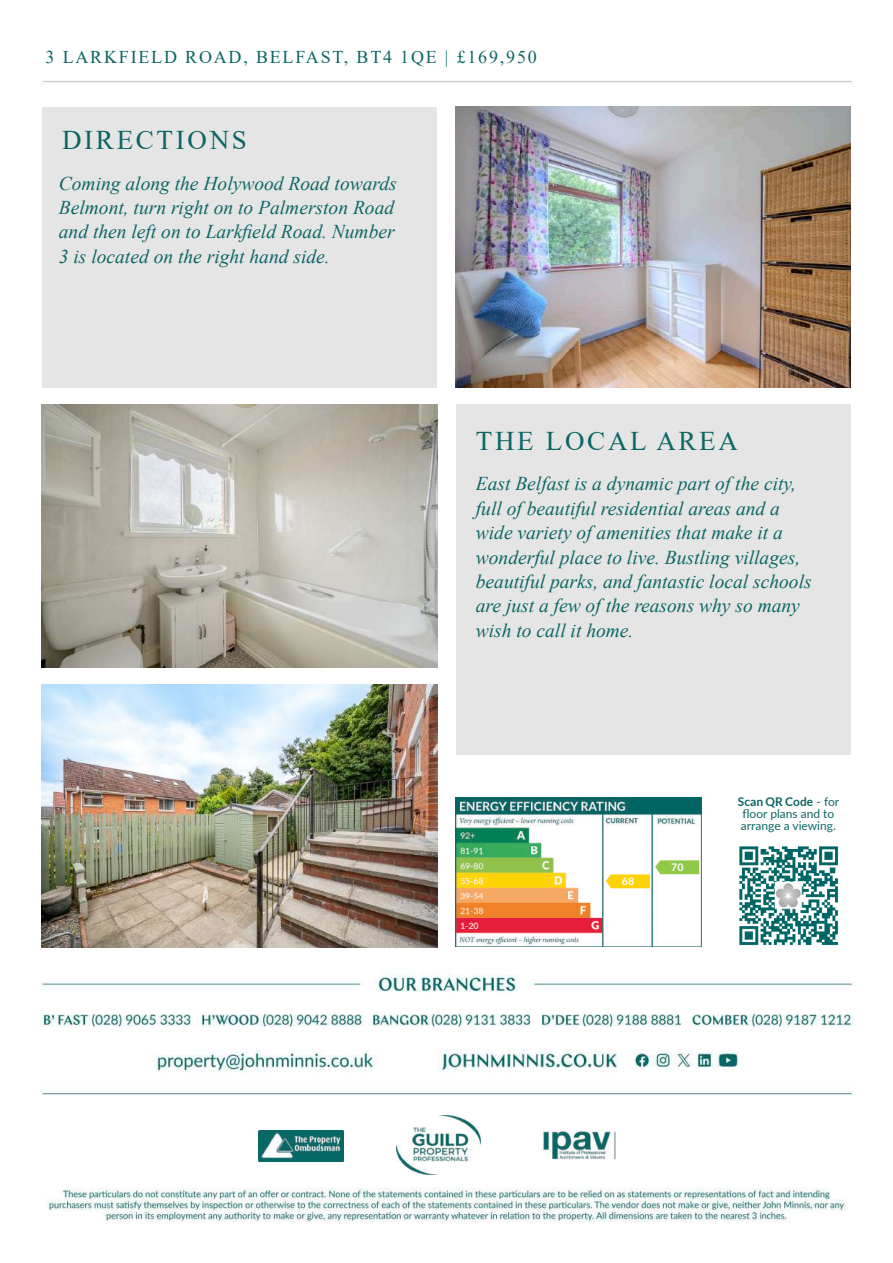
<style>
.page{position:relative;width:893px;height:1263px;background:#fff}
.page>*{position:absolute;margin:0;border:0;box-sizing:border-box;transform-origin:0 0}
.t1{font:27px "Times New Roman";letter-spacing:.1em;color:#0c6664}
.t2{font:italic 19.5px/24.5px "Times New Roman";color:#0d6664}
.t3{font:18px "Times New Roman";letter-spacing:.1em;color:#0c6664}
.t4{font:12px/12px "Lato";color:#0c6664}
.t5{font:700 10.5px "Lato";color:#fff}
.s1{font-weight:700}
</style>
<div class="page">
<img style="left:40px;top:81px;width:814px;height:1141px">
<img style="left:540px;top:1130px;width:76px;height:32px">
<img style="left:258px;top:1130px;width:86px;height:32px">
<img style="left:397px;top:1115px;width:83px;height:59px">
<img style="left:734px;top:842px;width:108px;height:108px">
<img style="left:456px;top:797px;width:245px;height:149px">
<svg style="left:606px;top:860px;width:93px;height:28px"></svg>
<div style="left:43px;top:107px;width:394px;height:281px;background:#e5e5e5"></div>
<img style="left:456px;top:107px;width:394px;height:281px">
<img style="left:42px;top:404px;width:395px;height:264px">
<img style="left:42px;top:684px;width:395px;height:264px">
<div style="left:456px;top:404px;width:394px;height:350px;background:#e5e5e5"></div>
<p class="t3" style="left:46px;top:50px;width:493px">3 LARKFIELD ROAD, BELFAST, BT4 1QE | £169,950</p>
<h1 class="t1" style="left:62px;top:131px;width:186px">DIRECTIONS</h1>
<p class="t2" style="left:59px;top:173px;width:339px">Coming along the Holywood Road towards Belmont, turn right on to Palmerston Road and then left on to Larkfield Road. Number 3 is located on the right hand side.</p>
<h1 class="t1" style="left:476px;top:432px;width:264px">THE LOCAL AREA</h1>
<p class="t2" style="left:476px;top:473px;width:337px">East Belfast is a dynamic part of the city, full of beautiful residential areas and a wide variety of amenities that make it a wonderful place to live. Bustling villages, beautiful parks, and fantastic local schools are just a few of the reasons why so many wish to call it home.</p>
<p class="t5" style="left:622px;top:877px;width:14px">68</p>
<p class="t5" style="left:671px;top:862px;width:14px">70</p>
<p class="t4" style="left:738px;top:797px;width:103px"><span class="s1">Scan QR Code</span> - for floor plans and to arrange a viewing.</p>
</div>
